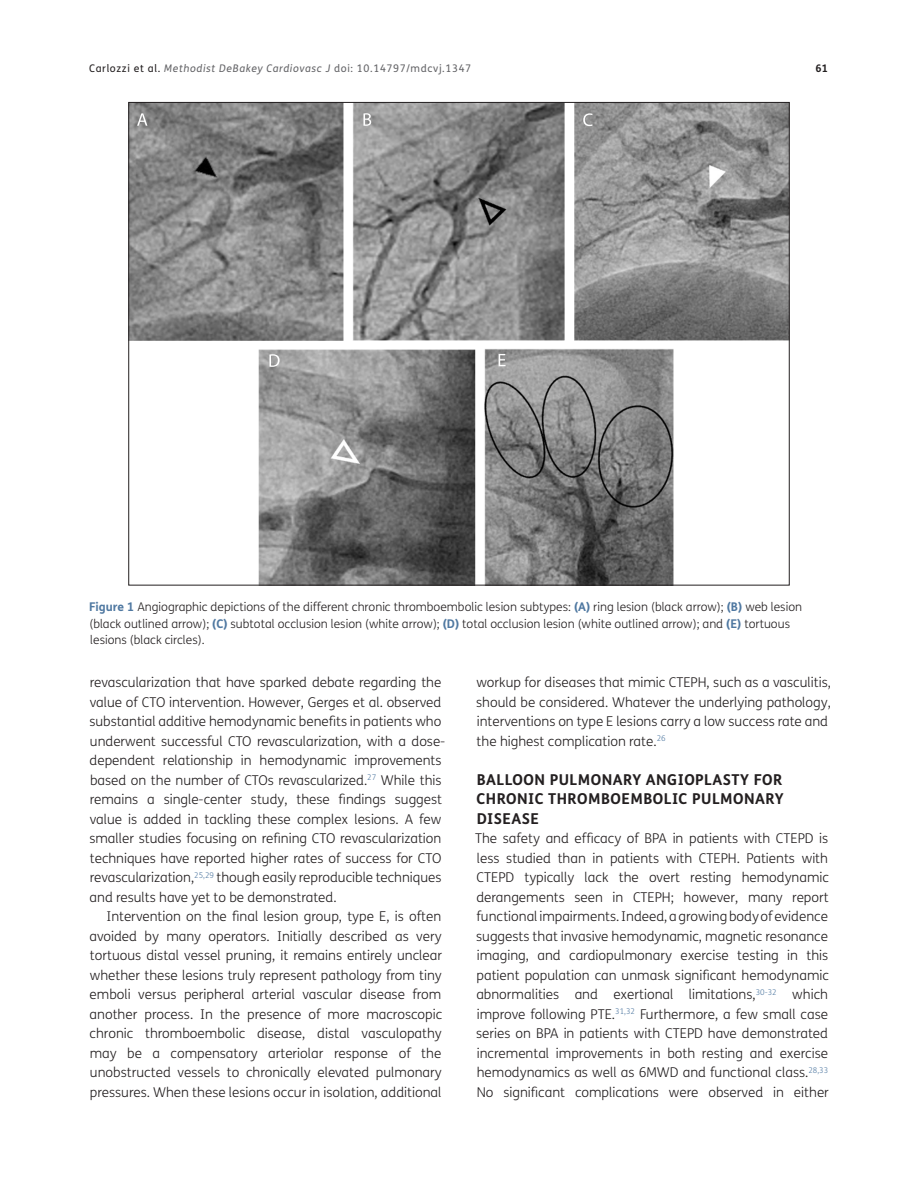
<style>
.page{position:relative;width:918px;height:1188px;background:#fff}
.page>*{position:absolute;margin:0;border:0;box-sizing:border-box;transform-origin:0 0}
.t1{font:700 15px/19.5px "FS Me";letter-spacing:.03em;color:#231f20;text-align:justify}
.Body_Copy_-_1st_Para{font:300 13.5px/19.5px "FS Me";color:#231f20}
.Body_Copy{font:300 13.5px/19.5px "FS Me";color:#231f20;text-align:justify}
.Figure_copy{font:300 12px/16.5px "FS Me";color:#231f20}
.t2{font:italic 10.5px "FS Me";letter-spacing:.06em;color:#636366}
.t3{font:700 10.5px "FS Me";color:#231f20}
.s1{font-style:normal;color:#231f20}
.s2{font-style:normal}
.s3{font-weight:700;color:#4f78a1}
</style>
<div class="page">
<img style="left:130px;top:104px;width:658px;height:480px">
<svg style="left:137px;top:113px;width:10px;height:13px"></svg>
<svg style="left:363px;top:113px;width:8px;height:13px"></svg>
<svg style="left:583px;top:113px;width:10px;height:13px"></svg>
<svg style="left:269px;top:354px;width:11px;height:13px"></svg>
<svg style="left:499px;top:354px;width:7px;height:12px"></svg>
<p class="t2" style="left:89px;top:62px;width:383px"><span class="s1">Carlozzi et al.</span> Methodist DeBakey Cardiovasc J <span class="s2">doi: 10.14797/mdcvj.1347</span></p>
<p class="t3" style="left:816px;top:61px;width:14px">61</p>
<p class="Figure_copy" style="left:89px;top:599px;width:714px"><span class="s3">Figure 1</span> Angiographic depictions of the different chronic thromboembolic lesion subtypes: <span class="s3">(A)</span> ring lesion (black arrow); <span class="s3">(B)</span> web lesion (black outlined arrow); <span class="s3">(C)</span> subtotal occlusion lesion (white arrow); <span class="s3">(D)</span> total occlusion lesion (white outlined arrow); and <span class="s3">(E)</span> tortuous lesions (black circles).</p>
<p class="Body_Copy_-_1st_Para" style="left:89px;top:673px;width:357px">revascularization that have sparked debate regarding the value of CTO intervention. However, Gerges et al. observed substantial additive hemodynamic benefits in patients who underwent successful CTO revascularization, with a dose&shy;dependent relationship in hemodynamic improvements based on the number of CTOs revascularized.<sup>27</sup> While this remains a single-center study, these findings suggest value is added in tackling these complex lesions. A few smaller studies focusing on refining CTO revascularization techniques have reported higher rates of success for CTO revascularization,<sup>25,29</sup> though easily reproducible techniques and results have yet to be demonstrated.</p>
<p class="Body_Copy" style="left:90px;top:907px;width:354px;text-indent:17px">Intervention on the final lesion group, type E, is often avoided by many operators. Initially described as very tortuous distal vessel pruning, it remains entirely unclear whether these lesions truly represent pathology from tiny emboli versus peripheral arterial vascular disease from another process. In the presence of more macroscopic chronic thromboembolic disease, distal vasculopathy may be a compensatory arteriolar response of the unobstructed vessels to chronically elevated pulmonary pressures. When these lesions occur in isolation, additional</p>
<p class="Body_Copy" style="left:476px;top:673px;width:356px;text-align:left">workup for diseases that mimic CTEPH, such as a vasculitis, should be considered. Whatever the underlying pathology, interventions on type E lesions carry a low success rate and the highest complication rate.<sup>26</sup></p>
<h2 class="t1" style="left:477px;top:770px;width:308px">BALLOON PULMONARY ANGIOPLASTY FOR CHRONIC THROMBOEMBOLIC PULMONARY DISEASE</h2>
<p class="Body_Copy_-_1st_Para" style="left:475px;top:829px;width:355px;text-align:justify">The safety and efficacy of BPA in patients with CTEPD is less studied than in patients with CTEPH. Patients with CTEPD typically lack the overt resting hemodynamic derangements seen in CTEPH; however, many report functional impairments. Indeed, a growing body of evidence suggests that invasive hemodynamic, magnetic resonance imaging, and cardiopulmonary exercise testing in this patient population can unmask significant hemodynamic abnormalities and exertional limitations,<sup>30-32</sup> which improve following PTE.<sup>31,32</sup> Furthermore, a few small case series on BPA in patients with CTEPD have demonstrated incremental improvements in both resting and exercise hemodynamics as well as 6MWD and functional class.<sup>28,33<br></sup>No significant complications were observed in either</p>
</div>
